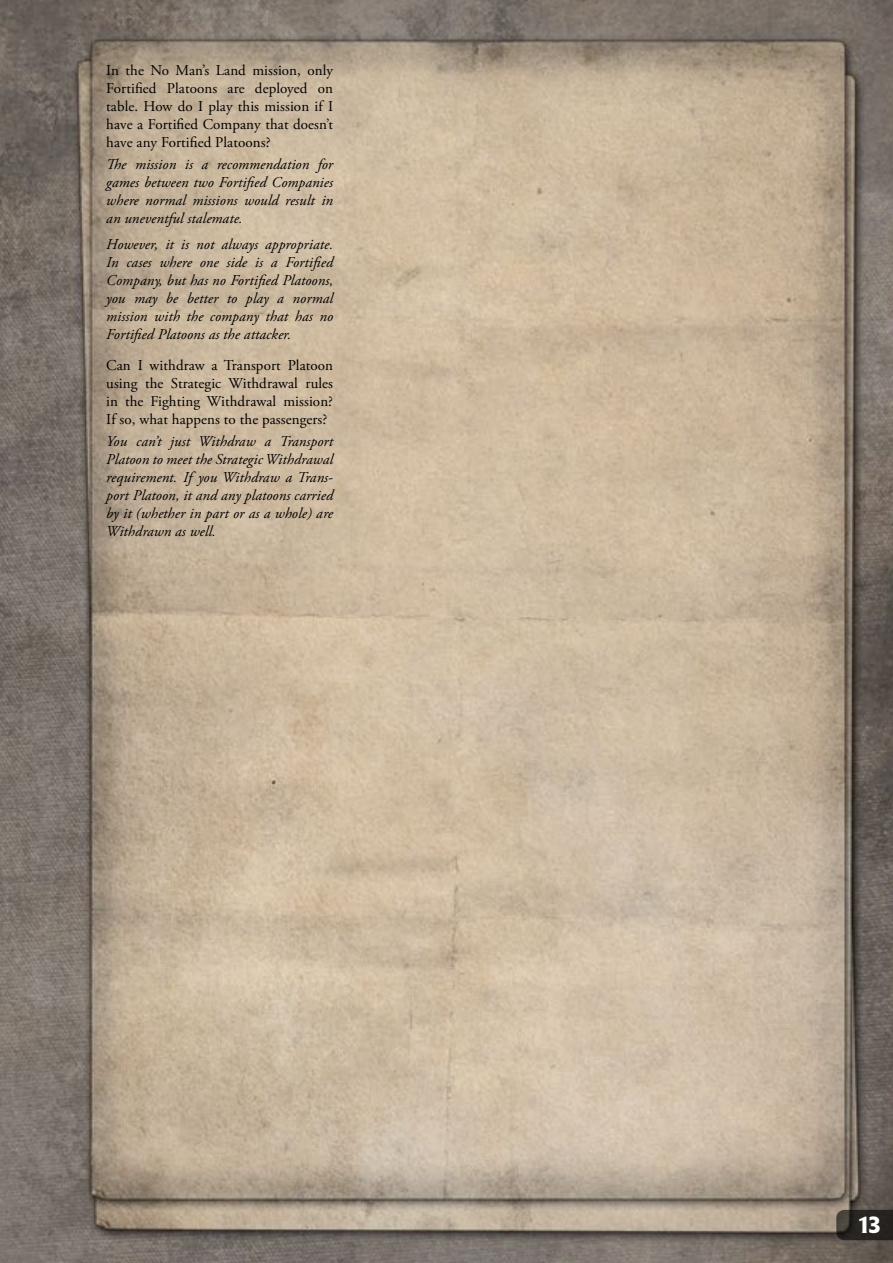
<style>
.page{position:relative;width:893px;height:1263px;background:#fff}
.page>*{position:absolute;margin:0;border:0;box-sizing:border-box;transform-origin:0 0}
.t1{font:700 21px "Penumbra Flare Std";color:#fff}
.t2{font:italic 15px/18px "Adobe Garamond Pro";letter-spacing:.005em;color:#000;text-align:justify}
.t3{font:15px/18px "Adobe Garamond Pro";letter-spacing:.005em;color:#000;text-align:justify}
</style>
<div class="page">
<img style="left:0;top:0;width:893px;height:1263px">
<svg style="left:836px;top:1210px;width:57px;height:30px;background:#2d2926"></svg>
<p class="t3" style="left:106px;top:61px;width:228px">In the No Man’s Land mission, only Fortified Platoons are deployed on table. How do I play this mission if I have a Fortified Company that doesn’t have any Fortified Platoons?</p>
<p class="t2" style="left:106px;top:156px;width:228px">The mission is a recommendation for games between two Fortified Companies where normal missions would result in an uneventful stalemate.</p>
<p class="t2" style="left:106px;top:236px;width:228px">However, it is not always appropriate.<br>In cases where one side is a Fortified Company, but has no Fortified Platoons, you may be better to play a normal mission with the company that has no Fortified Platoons as the attacker.</p>
<p class="t3" style="left:106px;top:357px;width:228px">Can I withdraw a Transport Platoon using the Strategic Withdrawal rules in the Fighting Withdrawal mission?<br>If so, what happens to the passengers?</p>
<p class="t2" style="left:106px;top:433px;width:228px">You can’t just Withdraw a Transport Platoon to meet the Strategic Withdrawal requirement. If you Withdraw a Trans&shy;port Platoon, it and any platoons carried by it (whether in part or as a whole) are Withdrawn as well.</p>
<h1 class="t1" style="left:859px;top:1211px;width:23px">13</h1>
</div>
